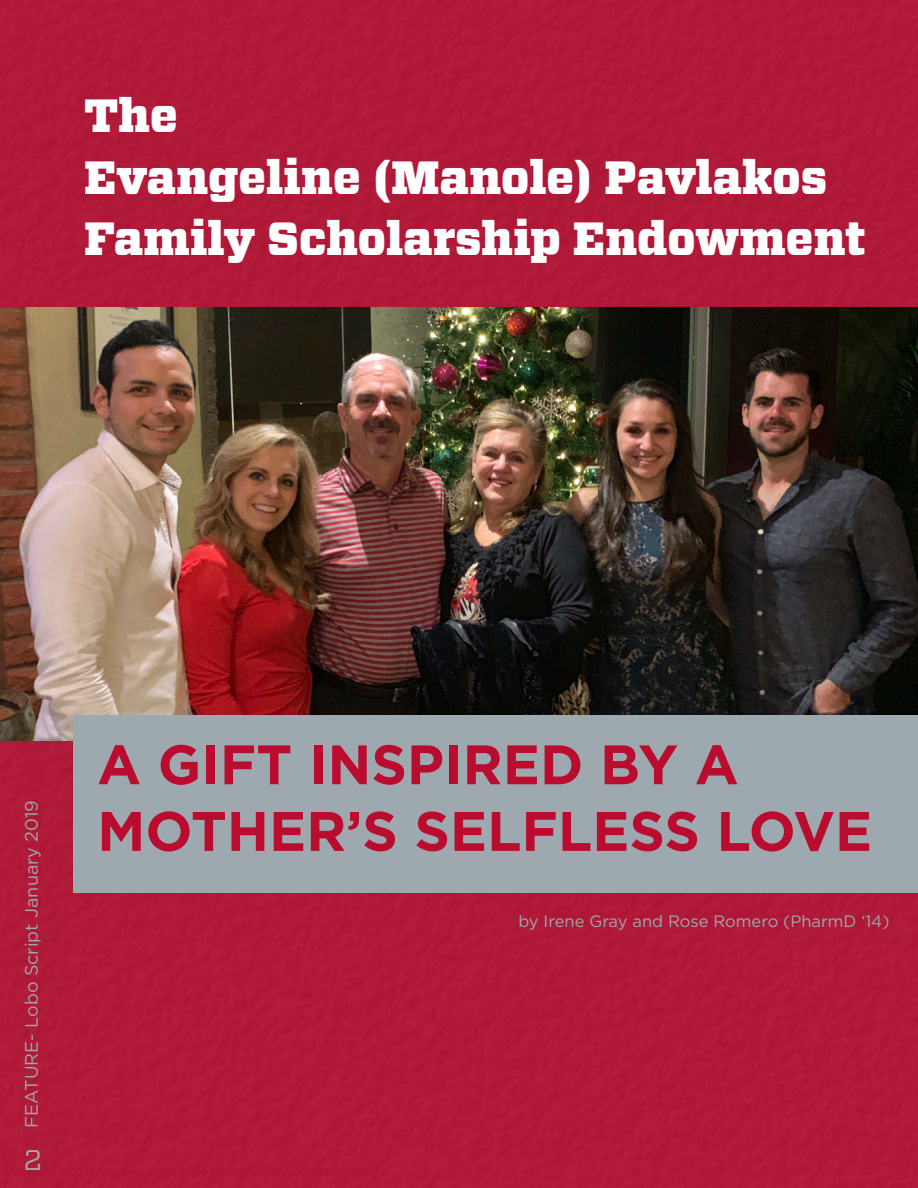
<style>
.page{position:relative;width:918px;height:1188px;background:#b01837}
.page>*{position:absolute;margin:0;border:0;box-sizing:border-box;transform-origin:0 0}
.t1{font:700 55.5px/66.6px "Gotham";color:#ba0c2f}
.t2{font:900 46.5px/61.5px "Vitesse";color:#fff}
.t3{font:28.5px "Vitesse";color:#9ea8af}
.t4{font:18px "Gotham";color:#9ea8af}
.t5{font:16.5px "Gotham";color:#9ea8af}
</style>
<div class="page">
<img style="left:0;top:307px;width:918px;height:434px">
<div style="left:73px;top:715px;width:845px;height:177px;background:#9ea8af"></div>
<p class="t2" style="left:84px;top:86px;width:783px">The<br>Evangeline (Manole) Pavlakos<br>Family Scholarship Endowment</p>
<p class="t4" style="left:20px;top:1128px;width:329px;rotate:-90deg">FEATURE- Lobo Script January 2019</p>
<p class="t3" style="left:23px;top:1141px;width:20px">2</p>
<p class="t1" style="left:97px;top:731px;width:776px">A GIFT INSPIRED BY A<br>MOTHER’S SELFLESS LOVE</p>
<p class="t5" style="left:518px;top:910px;width:373px">by Irene Gray and Rose Romero (PharmD ‘14)</p>
</div>
